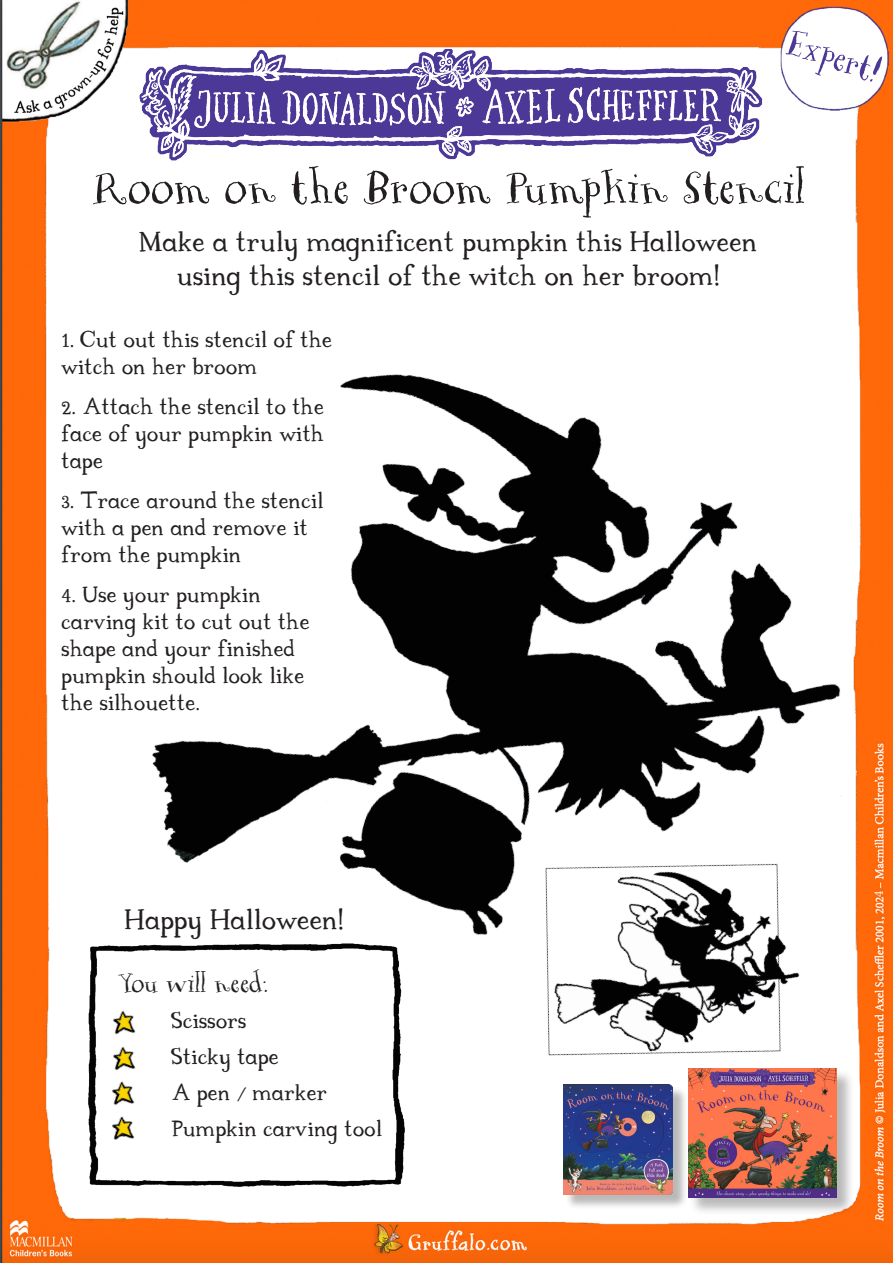
<style>
.page{position:relative;width:893px;height:1263px;background:#fff}
.page>*{position:absolute;margin:0;border:0;box-sizing:border-box;transform-origin:0 0}
.t1{font:55.5px "Axelinfant Macmillan";color:#231f20}
.t2{font:42px "Axelinfant Macmillan";color:#4d3896}
.t3{font:31.5px "Axelinfant Macmillan";color:#231f20}
.t4{font:30px/34.5px "The Lady Fa Ra";color:#231f20;text-align:center}
.t5{font:24px/27px "The Lady Fa Ra";color:#231f20}
</style>
<div class="page">
<img style="left:0;top:0;width:893px;height:1263px">
<img style="left:77px;top:1119px;width:338px;height:75px">
<div style="left:689px;top:1069px;width:165px;height:146px;background:#231f20;opacity:.31"></div>
<img style="left:688px;top:1148px;width:148px;height:49px">
<div style="left:565px;top:1086px;width:123px;height:123px;background:#231f20;opacity:.31"></div>
<img style="left:563px;top:1148px;width:110px;height:46px">
<img style="left:105px;top:1119px;width:37px;height:36px">
<img style="left:21px;top:35px;width:872px;height:1084px">
<img style="left:478px;top:746px;width:401px;height:402px">
<img style="left:777px;top:0;width:115px;height:116px">
<p class="t2" style="left:796px;top:20px;width:97px;rotate:19deg">Expert!</p>
<p class="t1" style="left:92px;top:158px;width:715px">Room on the Broom Pumpkin Stencil</p>
<p class="t4" style="left:139px;top:226px;width:620px">Make a truly magnificent pumpkin this Halloween using this stencil of the witch on her broom!</p>
<p class="t5" style="left:62px;top:328px;width:272px">1. Cut out this stencil of the witch on her broom</p>
<p class="t5" style="left:62px;top:395px;width:264px;text-align:justify">2. Attach the stencil to the face of your pumpkin with tape</p>
<p class="t5" style="left:62px;top:489px;width:264px">3. Trace around the stencil with a pen and remove it from the pumpkin</p>
<p class="t5" style="left:62px;top:582px;width:250px">4. Use your pumpkin carving kit to cut out the shape and your finished pumpkin should look like the silhouette.</p>
<p class="t4" style="left:125px;top:904px;width:221px">Happy Halloween!</p>
<p class="t3" style="left:118px;top:966px;width:151px">You will need:</p>
<p class="t5" style="left:172px;top:1009px;width:76px">Scissors</p>
<p class="t5" style="left:172px;top:1045px;width:109px">Sticky tape</p>
<p class="t5" style="left:172px;top:1081px;width:157px">A pen / marker</p>
<p class="t5" style="left:118px;top:1117px;width:13px">o</p>
<p class="t5" style="left:172px;top:1117px;width:212px">Pumpkin carving tool</p>
</div>
